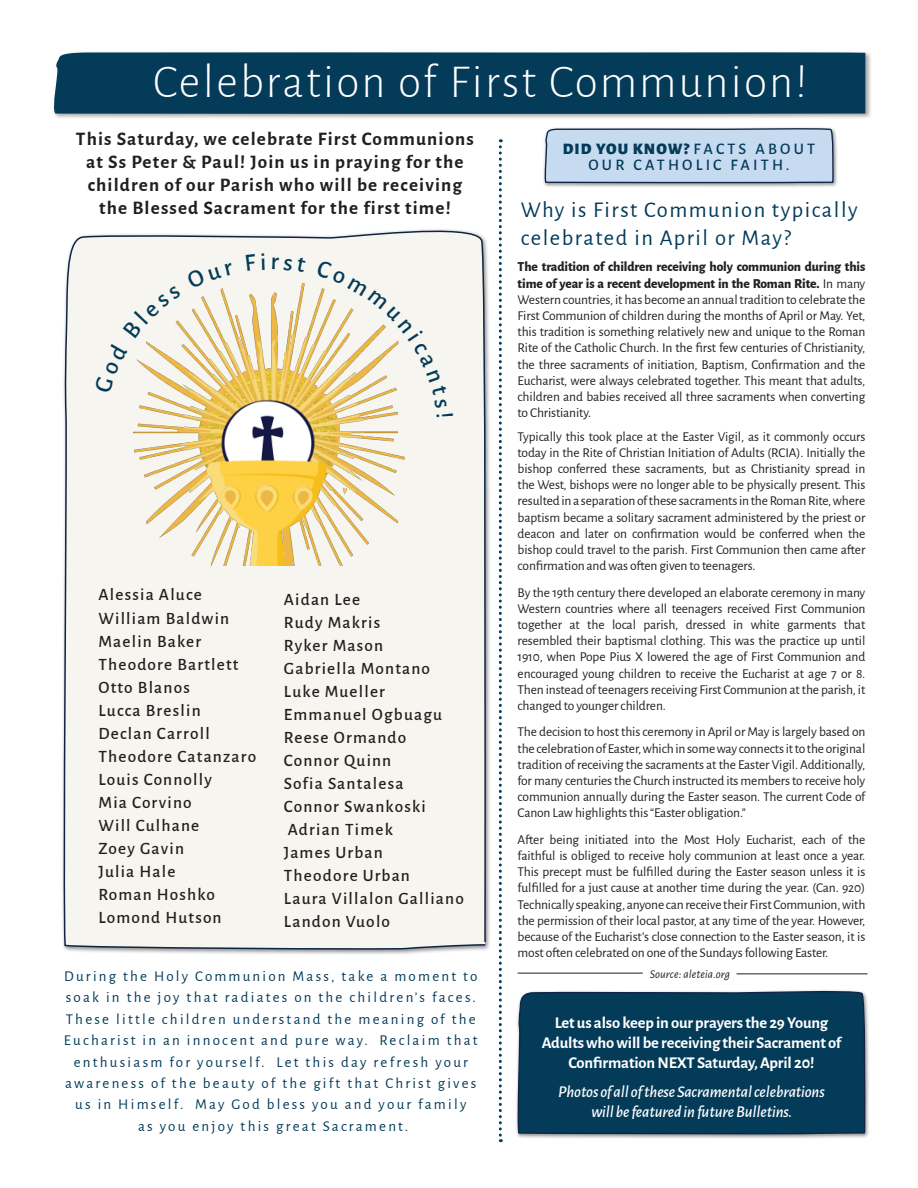
<style>
.page{position:relative;width:918px;height:1188px;background:#fff}
.page>*{position:absolute;margin:0;border:0;box-sizing:border-box;transform-origin:0 0}
.t1{font:300 47.25px "Alegreya Sans";letter-spacing:.05em;color:#fff}
.t2{font:22.5px/27.6px "Alegreya Sans";letter-spacing:.07em;color:#033b59}
.t3{font:700 19.2px/23px "Alegreya Sans";letter-spacing:.06em;color:#231f20;text-align:center}
.t4{font:500 17.25px "Alegreya Sans";letter-spacing:.07em;color:#231f20}
.t5{font:700 16.5px/19.8px "Alegreya Sans";letter-spacing:-.01em;color:#fff;text-align:center}
.t6{font:italic 500 16.5px/19.8px "Alegreya Sans";letter-spacing:-.01em;color:#fff;text-align:center}
.t7{font:500 16.05px/16px "Alegreya Sans";letter-spacing:.2em;color:#033b59;text-align:center}
.t8{font:15px/21.5px "Alegreya Sans";letter-spacing:.15em;color:#033b59;text-align:center}
.t9{font:13.5px/16.2px "Alegreya Sans";letter-spacing:-.01em;color:#231f20;text-align:justify}
.t10{font:italic 12px "Alegreya Sans";letter-spacing:.01em;color:#231f20}
.s1{font-weight:900}
.s2{font-weight:800}
</style>
<div class="page">
<div style="left:516px;top:989px;width:354px;height:150px;background:#231f20;opacity:.5"></div>
<div style="left:517px;top:989px;width:349px;height:146px;background:#033b59"></div>
<div style="left:543px;top:126px;width:296px;height:62px;background:#231f20;opacity:.5"></div>
<svg style="left:544px;top:126px;width:290px;height:58px;background:#bdd0e5"></svg>
<div style="left:61px;top:228px;width:431px;height:727px;background:#231f20;opacity:.5"></div>
<div style="left:63px;top:228px;width:424px;height:722px;background:#f7f5ef"></div>
<div style="left:52px;top:50px;width:820px;height:70px;background:#231f20;opacity:.4"></div>
<div style="left:52px;top:52px;width:813px;height:62px;background:#033b59"></div>
<svg style="left:499px;top:139px;width:3px;height:1003px"></svg>
<img style="left:109px;top:273px;width:318px;height:292px">
<hr style="left:518px;top:973px;width:125px;height:1px;background:#231f20">
<hr style="left:737px;top:973px;width:131px;height:1px;background:#231f20">
<svg style="left:94px;top:263px;width:140px;height:130px"></svg>
<svg style="left:246px;top:253px;width:19px;height:18px"></svg>
<svg style="left:272px;top:258px;width:34px;height:15px"></svg>
<svg style="left:316px;top:260px;width:137px;height:158px"></svg>
<p class="t1" style="left:153px;top:51px;width:656px">Celebration of First Communion!</p>
<p class="t3" style="left:76px;top:126px;width:399px">This Saturday, we celebrate First Communions at Ss Peter &amp; Paul! Join us in praying for the children of our Parish who will be receiving the Blessed Sacrament for the first time!</p>
<p class="t4" style="left:98px;top:583px;width:105px">Alessia Aluce</p>
<p class="t4" style="left:98px;top:606px;width:132px">William Baldwin</p>
<p class="t4" style="left:98px;top:629px;width:104px">Maelin Baker</p>
<p class="t4" style="left:98px;top:652px;width:142px">Theodore Bartlett</p>
<p class="t4" style="left:98px;top:675px;width:93px">Otto Blanos</p>
<p class="t4" style="left:98px;top:698px;width:104px">Lucca Breslin</p>
<p class="t4" style="left:98px;top:721px;width:113px">Declan Carroll</p>
<p class="t4" style="left:98px;top:744px;width:159px">Theodore Catanzaro</p>
<p class="t4" style="left:98px;top:767px;width:115px">Louis Connolly</p>
<p class="t4" style="left:98px;top:790px;width:95px">Mia Corvino</p>
<p class="t4" style="left:98px;top:813px;width:102px">Will Culhane</p>
<p class="t4" style="left:98px;top:836px;width:87px">Zoey Gavin</p>
<p class="t4" style="left:98px;top:859px;width:78px">Julia Hale</p>
<p class="t4" style="left:98px;top:882px;width:118px">Roman Hoshko</p>
<p class="t4" style="left:98px;top:905px;width:125px">Lomond Hutson</p>
<p class="t4" style="left:284px;top:587px;width:78px">Aidan Lee</p>
<p class="t4" style="left:284px;top:610px;width:98px">Rudy Makris</p>
<p class="t4" style="left:284px;top:633px;width:101px">Ryker Mason</p>
<p class="t4" style="left:284px;top:656px;width:148px">Gabriella Montano</p>
<p class="t4" style="left:284px;top:679px;width:103px">Luke Mueller</p>
<p class="t4" style="left:284px;top:702px;width:160px">Emmanuel Ogbuagu</p>
<p class="t4" style="left:284px;top:725px;width:124px">Reese Ormando</p>
<p class="t4" style="left:284px;top:748px;width:109px">Connor Quinn</p>
<p class="t4" style="left:284px;top:771px;width:121px">Sofia Santalesa</p>
<p class="t4" style="left:284px;top:794px;width:143px">Connor Swankoski</p>
<p class="t4" style="left:288px;top:817px;width:106px">Adrian Timek</p>
<p class="t4" style="left:284px;top:841px;width:100px">James Urban</p>
<p class="t4" style="left:284px;top:864px;width:128px">Theodore Urban</p>
<p class="t4" style="left:284px;top:887px;width:181px">Laura Villalon Galliano</p>
<p class="t4" style="left:284px;top:910px;width:108px">Landon Vuolo</p>
<p class="t7" style="left:563px;top:140px;width:254px"><span class="s1">DID YOU KNOW?</span> FACTS ABOUT<br>OUR CATHOLIC FAITH.</p>
<p class="t2" style="left:521px;top:195px;width:339px">Why is First Communion typically celebrated in April or May?</p>
<p class="t9" style="left:518px;top:258px;width:349px"><span class="s2">The tradition of children receiving holy communion during this time of year is a recent development in the Roman Rite.</span> In many Western countries, it has become an annual tradition to celebrate the First Communion of children during the months of April or May. Yet, this tradition is something relatively new and unique to the Roman Rite of the Catholic Church. In the first few centuries of Christianity, the three sacraments of initiation, Baptism, Confirmation and the Eucharist, were always celebrated together. This meant that adults, children and babies received all three sacraments when converting to Christianity.</p>
<p class="t9" style="left:518px;top:428px;width:349px">Typically this took place at the Easter Vigil, as it commonly occurs today in the Rite of Christian Initiation of Adults (RCIA). Initially the bishop conferred these sacraments, but as Christianity spread in the West, bishops were no longer able to be physically present. This resulted in a separation of these sacraments in the Roman Rite, where baptism became a solitary sacrament administered by the priest or deacon and later on confirmation would be conferred when the bishop could travel to the parish. First Communion then came after confirmation and was often given to teenagers.</p>
<p class="t9" style="left:518px;top:584px;width:349px">By the 19th century there developed an elaborate ceremony in many Western countries where all teenagers received First Communion together at the local parish, dressed in white garments that resembled their baptismal clothing. This was the practice up until 1910, when Pope Pius X lowered the age of First Communion and encouraged young children to receive the Eucharist at age 7 or 8.<br>Then instead of teenagers receiving First Communion at the parish, it changed to younger children.</p>
<p class="t9" style="left:518px;top:723px;width:349px">The decision to host this ceremony in April or May is largely based on the celebration of Easter, which in some way connects it to the original tradition of receiving the sacraments at the Easter Vigil. Additionally, for many centuries the Church instructed its members to receive holy communion annually during the Easter season. The current Code of Canon Law highlights this “Easter obligation.”</p>
<p class="t9" style="left:518px;top:831px;width:349px">After being initiated into the Most Holy Eucharist, each of the faithful is obliged to receive holy communion at least once a year.<br>This precept must be fulfilled during the Easter season unless it is fulfilled for a just cause at another time during the year. (Can. 920)<br>Technically speaking, anyone can receive their First Communion, with the permission of their local pastor, at any time of the year. However, because of the Eucharist’s close connection to the Easter season, it is most often celebrated on one of the Sundays following Easter.</p>
<p class="t8" style="left:64px;top:964px;width:415px">During the Holy Communion Mass, take a moment to</p>
<p class="t10" style="left:650px;top:966px;width:82px">Source: aleteia.org</p>
<p class="t8" style="left:64px;top:986px;width:415px">soak in the joy that radiates on the children’s faces.<br>These little children understand the meaning of the Eucharist in an innocent and pure way. Reclaim that enthusiasm for yourself. Let this day refresh your awareness of the beauty of the gift that Christ gives us in Himself. May God bless you and your family<br>as you enjoy this great Sacrament.</p>
<p class="t5" style="left:542px;top:1012px;width:301px">Let us also keep in our prayers the 29 Young<br>Adults who will be receiving their Sacrament of<br>Confirmation NEXT Saturday, April 20!</p>
<p class="t6" style="left:558px;top:1081px;width:268px">Photos of all of these Sacramental celebrations will be featured in future Bulletins.</p>
</div>
